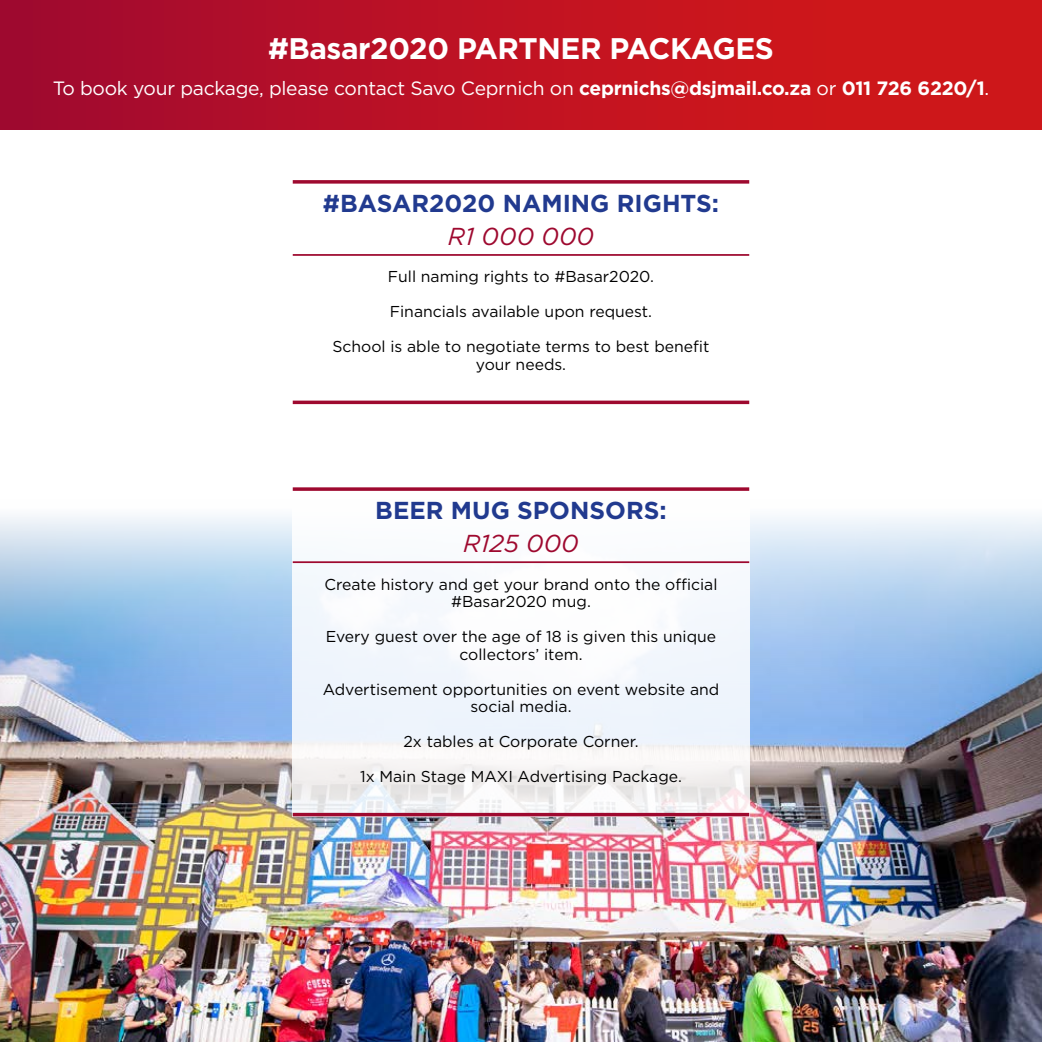
<style>
.page{position:relative;width:1042px;height:1042px;background:#fff}
.page>*{position:absolute;margin:0;border:0;box-sizing:border-box;transform-origin:0 0}
.t1{font:700 29.75px "Gotham";letter-spacing:-.015em;color:#fff}
.t2{font:700 24.5px "Gotham";color:#213a8f}
.t3{font:italic 24.5px "Gotham";color:#9e092f}
.t4{font:19.25px "Gotham";letter-spacing:-.015em;color:#fff}
.t5{font:15.75px/17.5px "Gotham";color:#000;text-align:center}
.s1{font-weight:700}
</style>
<div class="page">
<img style="left:0;top:516px;width:1042px;height:526px">
<div style="left:292px;top:180px;width:458px;height:636px;background:linear-gradient(to bottom,#fff,#f1f3f7)"></div>
<hr style="left:293px;top:561px;width:456px;height:2px;background:#9e092f">
<svg style="left:293px;top:487px;width:456px;height:4px;background:#a92648"></svg>
<hr style="left:293px;top:813px;width:456px;height:3px;background:#9e092f">
<hr style="left:293px;top:254px;width:456px;height:2px;background:#9e092f">
<svg style="left:293px;top:180px;width:456px;height:4px;background:#a92748"></svg>
<svg style="left:293px;top:400px;width:456px;height:4px;background:#ac2d4e"></svg>
<div style="left:0;top:0;width:1041px;height:129px;background:linear-gradient(to right,#a40b30,#d61916)"></div>
<h1 class="t1" style="left:268px;top:31px;width:507px">#Basar2020 PARTNER PACKAGES</h1>
<p class="t4" style="left:53px;top:76px;width:938px">To book your package, please contact Savo Ceprnich on <span class="s1">ceprnichs@dsjmail.co.za</span> or <span class="s1">011 726 6220/1</span>.</p>
<h2 class="t2" style="left:323px;top:189px;width:398px">#BASAR2020 NAMING RIGHTS:</h2>
<h2 class="t3" style="left:448px;top:223px;width:148px">R1 000 000</h2>
<p class="t5" style="left:388px;top:268px;width:268px">Full naming rights to #Basar2020.</p>
<p class="t5" style="left:390px;top:303px;width:264px">Financials available upon request.</p>
<p class="t5" style="left:332px;top:338px;width:378px">School is able to negotiate terms to best benefit your needs.</p>
<h2 class="t2" style="left:375px;top:496px;width:293px">BEER MUG SPONSORS:</h2>
<h2 class="t3" style="left:463px;top:530px;width:117px">R125 000</h2>
<p class="t5" style="left:324px;top:575px;width:394px">Create history and get your brand onto the official #Basar2020 mug.</p>
<p class="t5" style="left:326px;top:627px;width:392px">Every guest over the age of 18 is given this unique collectors’ item.</p>
<p class="t5" style="left:323px;top:680px;width:398px">Advertisement opportunities on event website and social media.</p>
<p class="t5" style="left:403px;top:732px;width:237px">2x tables at Corporate Corner.</p>
<p class="t5" style="left:360px;top:767px;width:323px">1x Main Stage MAXI Advertising Package.</p>
</div>
